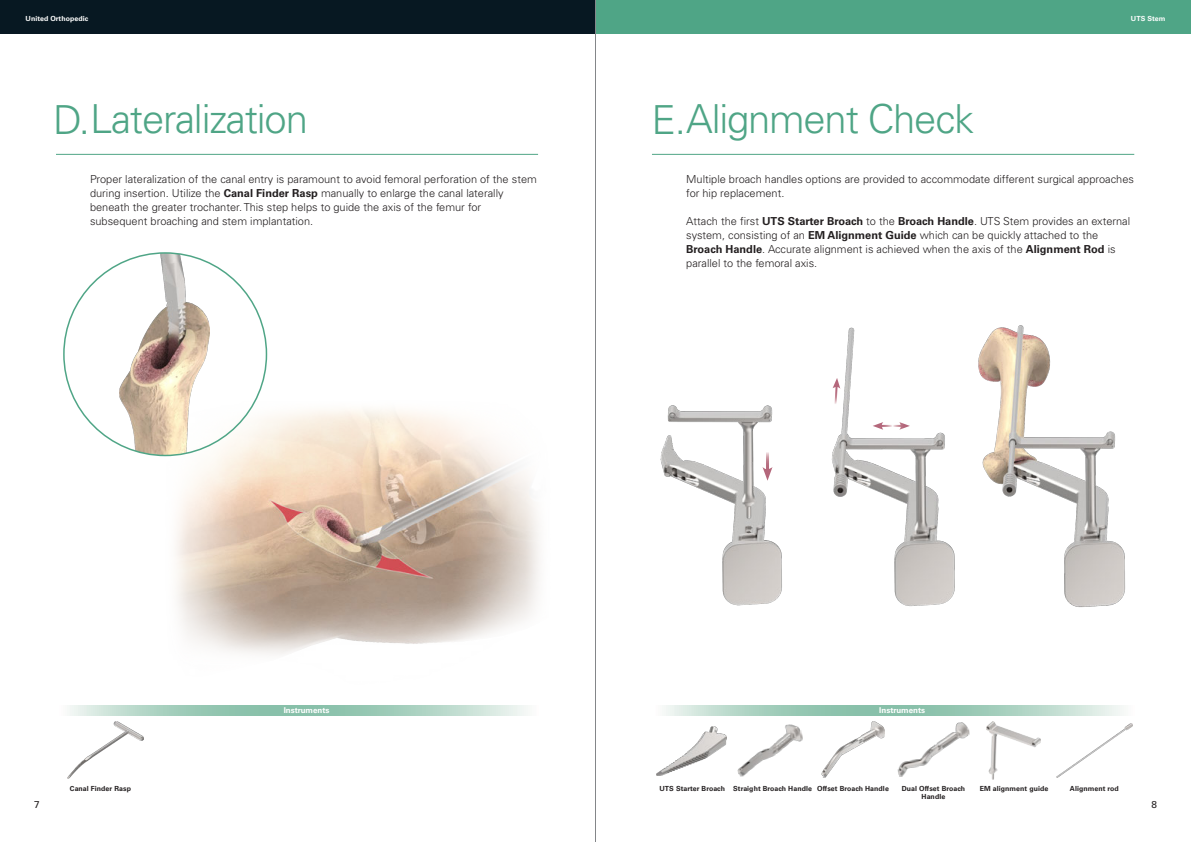
<style>
.page{position:relative;width:1191px;height:842px;background:#fff}
.page>*{position:absolute;margin:0;border:0;box-sizing:border-box;transform-origin:0 0}
.大標{font:300 40px "Univers LT Pro 45";letter-spacing:-.03em;color:#4fa586}
.內文{font:300 11px/14px "Univers LT Pro 45";color:#231f20}
.t1{font:10px "Univers LT Pro 55 Roman";color:#231f20}
.t2{font:700 8px "Univers LT Pro 65";color:#fff}
.器械名稱{font:700 7px/8px "Univers LT Pro 65";letter-spacing:.01em;color:#231f20;text-align:center}
.t3{font:700 7px "Univers LT Pro 65";letter-spacing:.01em;color:#fff}
.s1{font-family:"Univers LT Pro 65";font-weight:700}
</style>
<div class="page">
<div style="left:0;top:0;width:595px;height:34px;background:#071822"></div>
<div style="left:595px;top:0;width:596px;height:34px;background:#4fa586"></div>
<img style="left:165px;top:399px;width:375px;height:255px">
<svg style="left:70px;top:706px;width:456px;height:9px;background:#acd2c2"></svg>
<hr style="left:56px;top:154px;width:482px;height:1px;background:#4fa586">
<hr style="left:652px;top:154px;width:482px;height:1px;background:#4fa586">
<svg style="left:666px;top:706px;width:456px;height:9px;background:#acd2c2"></svg>
<img style="left:119px;top:253px;width:91px;height:202px">
<img style="left:68px;top:722px;width:76px;height:57px">
<img style="left:656px;top:726px;width:70px;height:50px">
<img style="left:986px;top:722px;width:54px;height:58px">
<img style="left:1056px;top:723px;width:76px;height:55px">
<img style="left:737px;top:724px;width:66px;height:53px">
<img style="left:822px;top:721px;width:62px;height:57px">
<img style="left:897px;top:722px;width:73px;height:55px">
<img style="left:660px;top:405px;width:112px;height:201px">
<img style="left:772px;top:327px;width:178px;height:279px">
<img style="left:950px;top:325px;width:175px;height:282px">
<hr style="left:766px;top:445px;width:3px;height:27px;background:#fff">
<svg style="left:762px;top:467px;width:10px;height:14px"></svg>
<svg style="left:832px;top:378px;width:8px;height:28px"></svg>
<hr style="left:879px;top:425px;width:24px;height:2px;background:#fff">
<svg style="left:872px;top:422px;width:11px;height:8px"></svg>
<svg style="left:899px;top:422px;width:11px;height:8px"></svg>
<hr style="left:595px;top:0;width:1px;height:842px;background:#848689">
<p class="t3" style="left:26px;top:14px;width:64px">United Orthopedic</p>
<p class="t3" style="left:1130px;top:14px;width:36px">UTS Stem</p>
<p class="大標" style="left:53px;top:93px;width:256px">D.Lateralization</p>
<p class="內文" style="left:90px;top:171px;width:448px">Proper lateralization of the canal entry is paramount to avoid femoral perforation of the stem</p>
<p class="內文" style="left:90px;top:185px;width:415px">during insertion. Utilize the <span class="s1">Canal Finder Rasp</span> manually to enlarge the canal laterally</p>
<p class="內文" style="left:90px;top:199px;width:393px">beneath the greater trochanter. This step helps to guide the axis of the femur for subsequent broaching and stem implantation.</p>
<p class="大標" style="left:651px;top:93px;width:324px">E.Alignment Check</p>
<p class="內文" style="left:686px;top:171px;width:449px">Multiple broach handles options are provided to accommodate different surgical approaches for hip replacement.</p>
<p class="內文" style="left:686px;top:213px;width:445px">Attach the first <span class="s1">UTS Starter Broach</span> to the <span class="s1">Broach Handle</span>. UTS Stem provides an external system, consisting of an <span class="s1">EM Alignment Guide</span> which can be quickly attached to the <span class="s1">Broach Handle</span>. Accurate alignment is achieved when the axis of the <span class="s1">Alignment Rod</span> is parallel to the femoral axis.</p>
<p class="t2" style="left:284px;top:704px;width:47px">Instruments</p>
<p class="t2" style="left:879px;top:704px;width:47px">Instruments</p>
<p class="器械名稱" style="left:70px;top:784px;width:63px">Canal Finder Rasp</p>
<p class="器械名稱" style="left:659px;top:784px;width:67px">UTS Starter Broach</p>
<p class="器械名稱" style="left:733px;top:784px;width:80px">Straight Broach Handle</p>
<p class="器械名稱" style="left:817px;top:784px;width:73px">Offset Broach Handle</p>
<p class="器械名稱" style="left:901px;top:784px;width:65px">Dual Offset Broach<br>Handle</p>
<p class="器械名稱" style="left:979px;top:784px;width:70px">EM alignment guide</p>
<p class="器械名稱" style="left:1070px;top:784px;width:50px">Alignment rod</p>
<p class="t1" style="left:34px;top:798px;width:7px">7</p>
<p class="t1" style="left:1151px;top:798px;width:7px">8</p>
</div>
